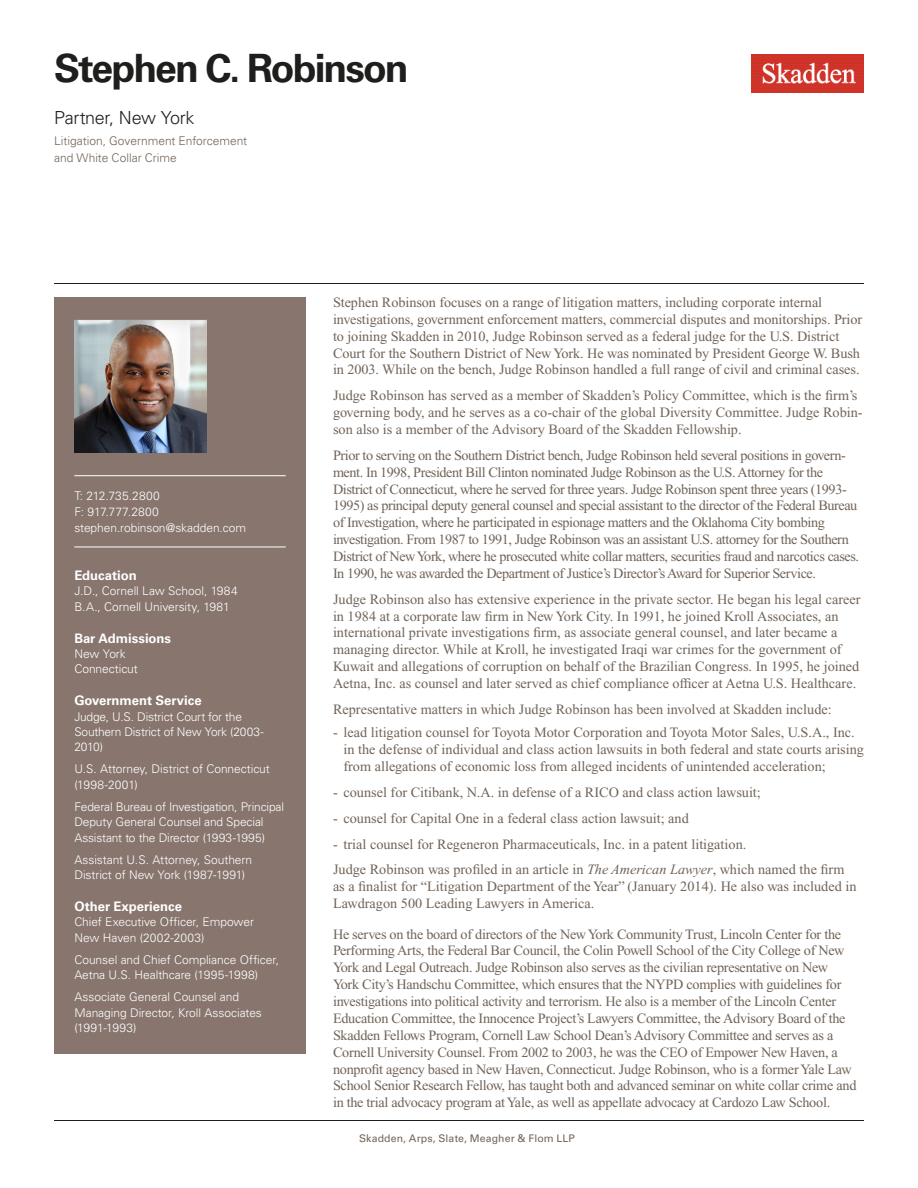
<style>
.page{position:relative;width:918px;height:1188px;background:#fff}
.page>*{position:absolute;margin:0;border:0;box-sizing:border-box;transform-origin:0 0}
.Name{font:700 39px "Univers LT Std";letter-spacing:-.05em;color:#1e1e1d}
.Title_and_Office{font:300 18px "Univers LT Std";letter-spacing:-.02em;color:#1e1e1d}
.Main_Body{font:14.25px/16.8px "Times New Roman PS Std";letter-spacing:-.005em;color:#726458}
.Main_Body-2{font:14.25px/16.8px "Times New Roman PS Std";letter-spacing:-.03em;color:#726458}
.Bar_Admission_Educat{font:700 13.2px "Univers LT Std";color:#fff}
.Sidebar_text{font:300 12px/15.3px "Univers LT Std";letter-spacing:-.01em;color:#fff}
.Practice{font:300 12px/16.5px "Univers LT Std";color:#726458}
.Sidebar_text_no_para{font:300 12px "Univers LT Std";letter-spacing:-.005em;color:#fff}
.Email{font:300 12px "Univers LT Std";letter-spacing:-.005em;color:#fff}
.Phone_Number{font:300 12px "Univers LT Std";letter-spacing:.005em;color:#fff}
.Fax_Number{font:300 12px "Univers LT Std";letter-spacing:.015em;color:#fff}
.Folio{font:10.5px "Univers LT Std";letter-spacing:.01em;color:#726458}
.s1{font-style:italic}
.s2{font-weight:700;color:#fff}
</style>
<div class="page">
<img style="left:752px;top:54px;width:112px;height:39px">
<div style="left:54px;top:297px;width:252px;height:756px;background:#87756e"></div>
<hr style="left:74px;top:475px;width:212px;height:1px;background:#fff">
<hr style="left:74px;top:547px;width:212px;height:1px;background:#fff">
<img style="left:74px;top:320px;width:132px;height:132px">
<hr style="left:54px;top:1120px;width:810px;height:1px;background:#1e1e1d">
<hr style="left:54px;top:283px;width:810px;height:1px;background:#1e1e1d">
<h1 class="Name" style="left:54px;top:46px;width:356px">Stephen C. Robinson</h1>
<h2 class="Title_and_Office" style="left:54px;top:107px;width:142px">Partner, New York</h2>
<h3 class="Practice" style="left:54px;top:133px;width:195px">Litigation, Government Enforcement and White Collar Crime</h3>
<p class="Phone_Number" style="left:74px;top:489px;width:87px">T: 212.735.2800</p>
<p class="Fax_Number" style="left:74px;top:504px;width:86px">F: 917.777.2800</p>
<p class="Email" style="left:74px;top:520px;width:173px">stephen.robinson@skadden.com</p>
<p class="Bar_Admission_Educat" style="left:74px;top:568px;width:64px">Education</p>
<p class="Sidebar_text_no_para" style="left:74px;top:584px;width:165px">J.D., Cornell Law School, 1984</p>
<p class="Sidebar_text" style="left:74px;top:599px;width:157px">B.A., Cornell University, 1981</p>
<p class="Bar_Admission_Educat" style="left:74px;top:630px;width:98px">Bar Admissions</p>
<p class="Sidebar_text_no_para" style="left:74px;top:646px;width:53px">New York</p>
<p class="Sidebar_text" style="left:74px;top:661px;width:65px">Connecticut</p>
<p class="Bar_Admission_Educat" style="left:74px;top:693px;width:129px">Government Service</p>
<p class="Sidebar_text" style="left:74px;top:709px;width:191px">Judge, U.S. District Court for the<br>Southern District of New York (2003-<br>2010)</p>
<p class="Sidebar_text" style="left:74px;top:762px;width:197px">U.S. Attorney, District of Connecticut (1998-2001)</p>
<p class="Sidebar_text" style="left:74px;top:799px;width:211px">Federal Bureau of Investigation, Principal<br>Deputy General Counsel and Special<br>Assistant to the Director (1993-1995)</p>
<p class="Sidebar_text" style="left:74px;top:852px;width:179px">Assistant U.S. Attorney, Southern<br>District of New York (1987-1991)</p>
<p class="Bar_Admission_Educat" style="left:74px;top:899px;width:109px">Other Experience</p>
<p class="Sidebar_text" style="left:74px;top:914px;width:181px">Chief Executive Officer, Empower<br>New Haven (2002-2003)</p>
<p class="Sidebar_text" style="left:74px;top:952px;width:206px">Counsel and Chief Compliance Officer,<br>Aetna U.S. Healthcare (1995-1998)</p>
<p class="Sidebar_text" style="left:74px;top:989px;width:189px">Associate General Counsel and<br>Managing Director, Kroll Associates (1991-1993)</p>
<p class="Main_Body" style="left:333px;top:294px;width:531px">Stephen Robinson focuses on a range of litigation matters, including corporate internal investigations, government enforcement matters, commercial disputes and monitorships. Prior to joining Skadden in 2010, Judge Robinson served as a federal judge for the U.S. District Court for the Southern District of New York. He was nominated by President George W. Bush in 2003. While on the bench, Judge Robinson handled a full range of civil and criminal cases.</p>
<p class="Main_Body" style="left:333px;top:387px;width:531px">Judge Robinson has served as a member of Skadden’s Policy Committee, which is the firm’s governing body, and he serves as a co-chair of the global Diversity Committee. Judge Robin&shy;son also is a member of the Advisory Board of the Skadden Fellowship.</p>
<p class="Main_Body-2" style="left:333px;top:447px;width:528px">Prior to serving on the Southern District bench, Judge Robinson held several positions in govern&shy;ment. In 1998, President Bill Clinton nominated Judge Robinson as the U.S. Attorney for the District of Connecticut, where he served for three years. Judge Robinson spent three years (1993- 1995) as principal deputy general counsel and special assistant to the director of the Federal Bureau of Investigation, where he participated in espionage matters and the Oklahoma City bombing investigation. From 1987 to 1991, Judge Robinson was an assistant U.S. attorney for the Southern District of New York, where he prosecuted white collar matters, securities fraud and narcotics cases.<br>In 1990, he was awarded the Department of Justice’s Director’s Award for Superior Service.</p>
<p class="Main_Body" style="left:333px;top:591px;width:529px">Judge Robinson also has extensive experience in the private sector. He began his legal career in 1984 at a corporate law firm in New York City. In 1991, he joined Kroll Associates, an international private investigations firm, as associate general counsel, and later became a managing director. While at Kroll, he investigated Iraqi war crimes for the government of Kuwait and allegations of corruption on behalf of the Brazilian Congress. In 1995, he joined Aetna, Inc. as counsel and later served as chief compliance officer at Aetna U.S. Healthcare.</p>
<p class="Main_Body" style="left:333px;top:701px;width:500px">Representative matters in which Judge Robinson has been involved at Skadden include:</p>
<p class="Main_Body" style="left:344px;top:724px;width:522px;text-indent:-10px">- lead litigation counsel for Toyota Motor Corporation and Toyota Motor Sales, U.S.A., Inc. in the defense of individual and class action lawsuits in both federal and state courts arising from allegations of economic loss from alleged incidents of unintended acceleration;</p>
<p class="Main_Body" style="left:333px;top:784px;width:429px">- counsel for Citibank, N.A. in defense of a RICO and class action lawsuit;</p>
<p class="Main_Body" style="left:333px;top:810px;width:357px">- counsel for Capital One in a federal class action lawsuit; and</p>
<p class="Main_Body" style="left:333px;top:835px;width:415px">- trial counsel for Regeneron Pharmaceuticals, Inc. in a patent litigation.</p>
<p class="Main_Body" style="left:333px;top:861px;width:525px">Judge Robinson was profiled in an article in <span class="s1">The American Lawyer</span>, which named the firm as a finalist for “Litigation Department of the Year” (January 2014). He also was included in<br>Lawdragon 500 Leading Lawyers in America.</p>
<p class="Main_Body" style="left:333px;top:925px;width:525px">He serves on the board of directors of the New York Community Trust, Lincoln Center for the Performing Arts, the Federal Bar Council, the Colin Powell School of the City College of New York and Legal Outreach. Judge Robinson also serves as the civilian representative on New York City’s Handschu Committee, which ensures that the NYPD complies with guidelines for investigations into political activity and terrorism. He also is a member of the Lincoln Center Education Committee, the Innocence Project’s Lawyers Committee, the Advisory Board of the Skadden Fellows Program, Cornell Law School Dean’s Advisory Committee and serves as a Cornell University Counsel. From 2002 to 2003, he was the CEO of Empower New Haven, a nonprofit agency based in New Haven, Connecticut. Judge Robinson, who is a former Yale Law School Senior Research Fellow, has taught both and advanced seminar on white collar crime and in the trial advocacy program at Yale, as well as appellate advocacy at Cardozo Law School.</p>
<p class="Folio" style="left:343px;top:1132px;width:233px"><span class="s2">1</span> Skadden, Arps, Slate, Meagher &amp; Flom LLP</p>
</div>
